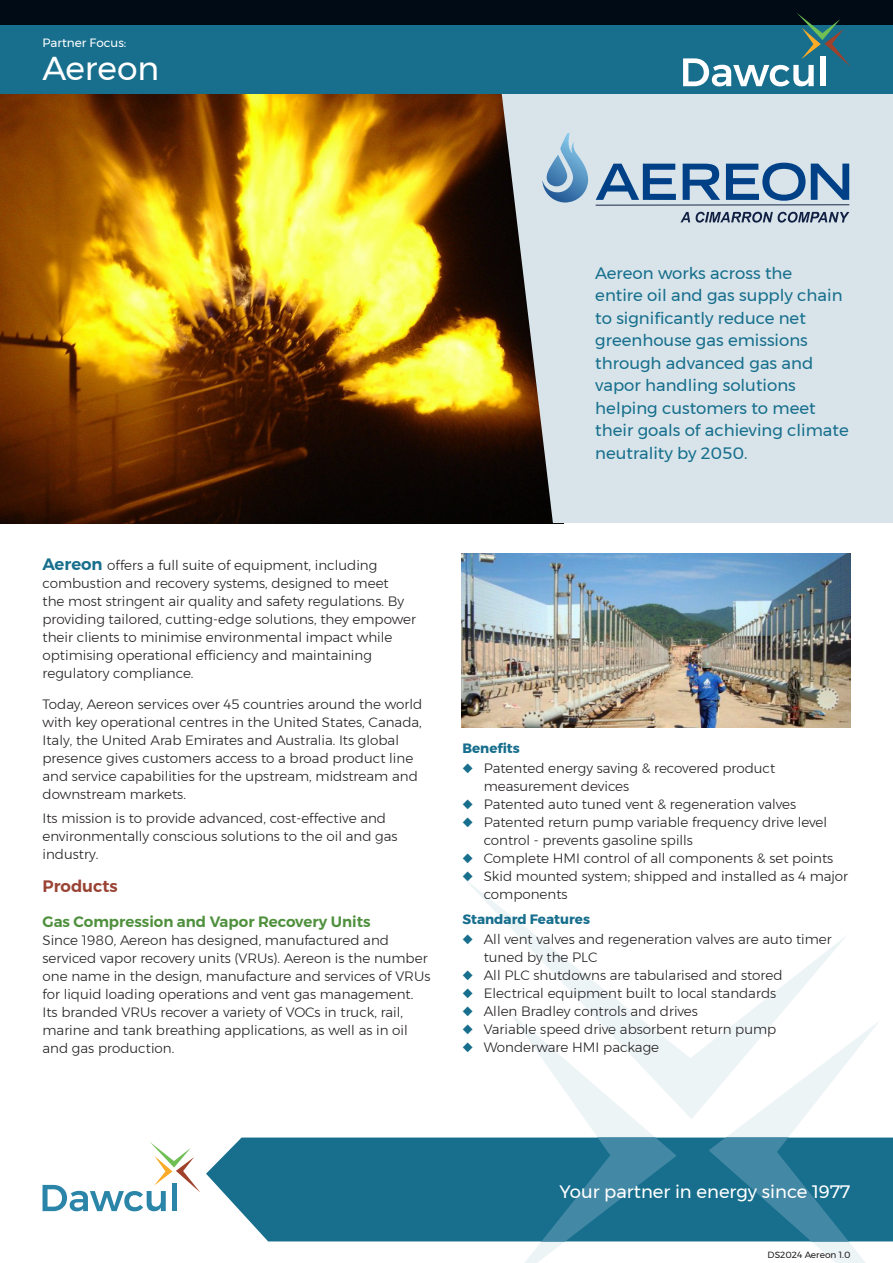
<style>
.page{position:relative;width:893px;height:1263px;background:#fff}
.page>*{position:absolute;margin:0;border:0;box-sizing:border-box;transform-origin:0 0}
.t1{font:33px "Montserrat";color:#fff}
.t2{font:18px "Montserrat";color:#fff}
.t3{font:16.5px/22.5px "Montserrat";color:#176f8d}
.Subhead_1{font:600 16.5px "Montserrat";color:#9a4334}
.Subhead_2{font:600 15px "Montserrat";color:#4f903d}
.body_copy{font:300 13.5px/18px "Montserrat";color:#231f20}
.Intro_Copy{font:300 13.5px/18px "Montserrat";color:#231f20}
.subhead_3{font:700 13.5px "Montserrat";color:#176f8d}
.t4{font:12px "Montserrat";color:#fff}
.t5{font:9px "Montserrat";color:#231f20}
.s1{font-weight:600;font-size:16.5px;color:#176f8d}
.s2{color:#176f8d}
</style>
<div class="page">
<svg style="left:43px;top:1142px;width:157px;height:69px"></svg>
<svg style="left:206px;top:1137px;width:503px;height:104px;background:#2a7b96"></svg>
<svg style="left:465px;top:879px;width:381px;height:240px"></svg>
<svg style="left:503px;top:1010px;width:174px;height:253px"></svg>
<svg style="left:709px;top:1020px;width:184px;height:243px"></svg>
<img style="left:0;top:94px;width:490px;height:429px">
<svg style="left:490px;top:94px;width:403px;height:429px;background:#c6ced1"></svg>
<div style="left:0;top:0;width:893px;height:26px;background:#000b15"></div>
<div style="left:0;top:26px;width:893px;height:68px;background:#176f8d"></div>
<svg style="left:680px;top:212px;width:169px;height:11px;background:#8390a2"></svg>
<svg style="left:596px;top:163px;width:253px;height:38px;background:#799cbe"></svg>
<hr style="left:596px;top:204px;width:253px;height:2px;background:#122143">
<svg style="left:542px;top:134px;width:47px;height:68px;background:#97b9d3"></svg>
<svg style="left:683px;top:13px;width:167px;height:73px"></svg>
<img style="left:461px;top:554px;width:389px;height:173px">
<p class="t4" style="left:43px;top:33px;width:85px">Partner Focus:</p>
<p class="t1" style="left:43px;top:43px;width:118px">Aereon</p>
<p class="t3" style="left:595px;top:261px;width:255px">Aereon works across the<br>entire oil and gas supply chain to significantly reduce net greenhouse gas emissions through advanced gas and vapor handling solutions helping customers to meet their goals of achieving climate neutrality by 2050.</p>
<p class="Intro_Copy" style="left:43px;top:556px;width:375px"><span class="s1">Aereon</span> offers a full suite of equipment, including combustion and recovery systems, designed to meet<br>the most stringent air quality and safety regulations. By providing tailored, cutting-edge solutions, they empower their clients to minimise environmental impact while optimising operational efficiency and maintaining regulatory compliance.</p>
<p class="body_copy" style="left:43px;top:695px;width:381px">Today, Aereon services over 45 countries around the world with key operational centres in the United States, Canada, Italy, the United Arab Emirates and Australia. Its global presence gives customers access to a broad product line and service capabilities for the upstream, midstream and downstream markets.</p>
<p class="body_copy" style="left:43px;top:809px;width:357px">Its mission is to provide advanced, cost-effective and environmentally conscious solutions to the oil and gas industry.</p>
<p class="Subhead_1" style="left:43px;top:873px;width:77px">Products</p>
<p class="Subhead_2" style="left:43px;top:910px;width:330px">Gas Compression and Vapor Recovery Units</p>
<p class="body_copy" style="left:43px;top:931px;width:389px">Since 1980, Aereon has designed, manufactured and serviced vapor recovery units (VRUs). Aereon is the number one name in the design, manufacture and services of VRUs for liquid loading operations and vent gas management.<br>Its branded VRUs recover a variety of VOCs in truck, rail, marine and tank breathing applications, as well as in oil and gas production.</p>
<p class="subhead_3" style="left:462px;top:737px;width:59px">Benefits</p>
<p class="body_copy" style="left:484px;top:759px;width:293px;text-indent:-21px"><span class="s2">◆</span> Patented energy saving &amp; recovered product measurement devices</p>
<p class="body_copy" style="left:462px;top:795px;width:335px"><span class="s2">◆</span> Patented auto tuned vent &amp; regeneration valves</p>
<p class="body_copy" style="left:484px;top:813px;width:345px;text-indent:-21px"><span class="s2">◆</span> Patented return pump variable frequency drive level control - prevents gasoline spills</p>
<p class="body_copy" style="left:462px;top:849px;width:372px"><span class="s2">◆</span> Complete HMI control of all components &amp; set points</p>
<p class="body_copy" style="left:484px;top:867px;width:366px;text-indent:-21px"><span class="s2">◆</span> Skid mounted system; shipped and installed as 4 major components</p>
<p class="subhead_3" style="left:462px;top:908px;width:129px">Standard Features</p>
<p class="body_copy" style="left:484px;top:930px;width:350px;text-indent:-21px"><span class="s2">◆</span> All vent valves and regeneration valves are auto timer tuned by the PLC</p>
<p class="body_copy" style="left:462px;top:966px;width:322px"><span class="s2">◆</span> All PLC shutdowns are tabularised and stored</p>
<p class="body_copy" style="left:462px;top:984px;width:315px"><span class="s2">◆</span> Electrical equipment built to local standards</p>
<p class="body_copy" style="left:462px;top:1002px;width:237px"><span class="s2">◆</span> Allen Bradley controls and drives</p>
<p class="body_copy" style="left:462px;top:1020px;width:315px"><span class="s2">◆</span> Variable speed drive absorbent return pump</p>
<p class="body_copy" style="left:462px;top:1038px;width:198px"><span class="s2">◆</span> Wonderware HMI package</p>
<h2 class="t2" style="left:559px;top:1178px;width:293px">Your partner in energy since 1977</h2>
<p class="t5" style="left:768px;top:1248px;width:84px">DS2024 Aereon 1.0</p>
</div>
